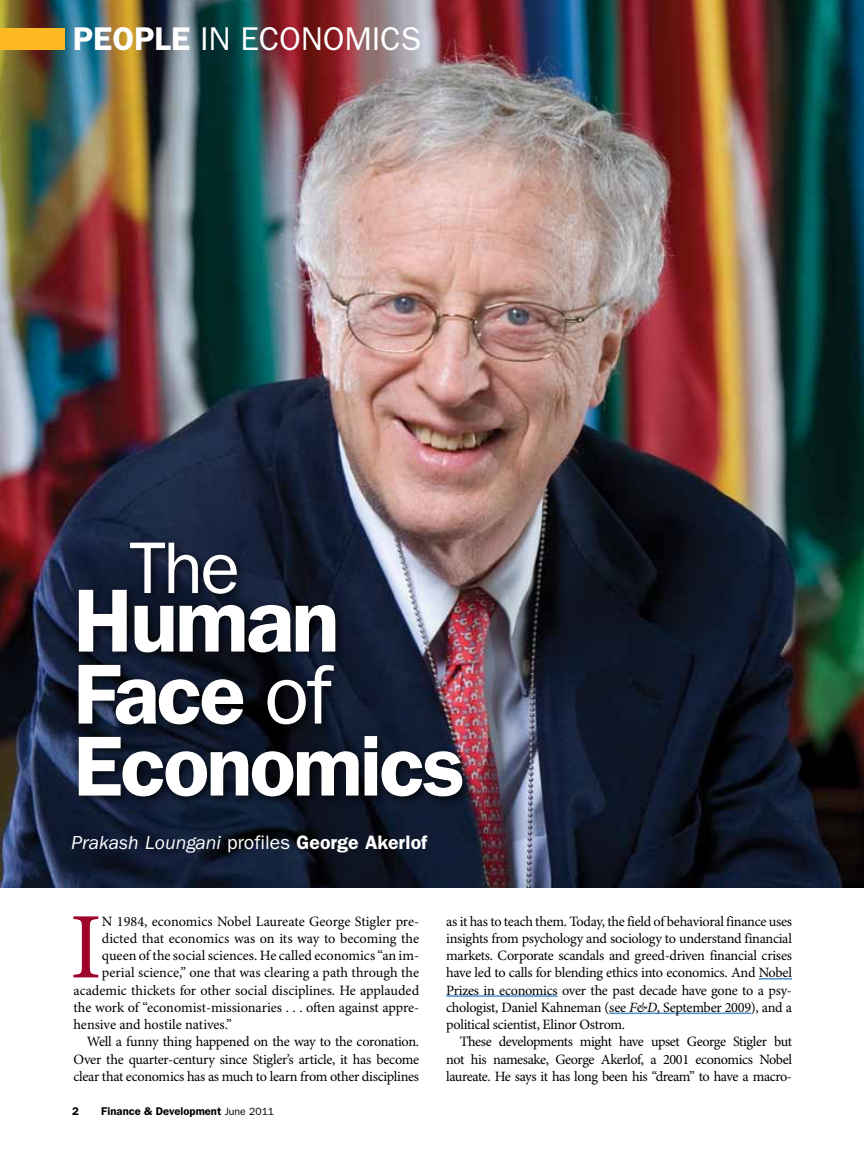
<style>
.page{position:relative;width:864px;height:1161px;background:#fff}
.page>*{position:absolute;margin:0;border:0;box-sizing:border-box;transform-origin:0 0}
.t1{font:93.9px "Minion Pro";color:#9e032a}
.t2{font:600 90px "ITC Franklin Gothic Std";color:#fff}
.t3{font:600 85.5px/72px "ITC Franklin Gothic Std";color:#fff}
.t4{font:73.5px "ITC Franklin Gothic Std";color:#fff}
.t5{font:33px "ITC Franklin Gothic Std";color:#fff}
.t6{font:600 33px "ITC Franklin Gothic Std";color:#fff}
.t7{font:italic 19.5px "ITC Franklin Gothic Std";color:#fff}
.t8{font:14.25px/17.2px "Minion Pro";letter-spacing:-.01em;color:#000;text-align:justify}
.t9{font:600 11.25px "ITC Franklin Gothic Std";color:#000}
.s1{font-weight:400;font-size:84px}
.s2{font-style:normal}
.s3{font-weight:600;font-style:normal}
.s4{font-weight:400;font-size:10.5px}
.s5{font-style:italic}
</style>
<div class="page">
<img style="left:0;top:0;width:864px;height:887px">
<hr style="left:759px;top:978px;width:33px;height:2px;background:#5091cd">
<hr style="left:446px;top:995px;width:111px;height:2px;background:#5091cd">
<hr style="left:609px;top:1013px;width:142px;height:1px;background:#5091cd">
<div style="left:0;top:28px;width:64px;height:21px;background:#fdb924"></div>
<div style="left:73px;top:538px;width:400px;height:270px;background:#000;opacity:.75"></div>
<h3 class="t6" style="left:73px;top:19px;width:21px">PEOPLE</h3>
<h3 class="t5" style="left:200px;top:19px;width:223px">IN ECONOMICS</h3>
<h3 class="t4" style="left:129px;top:526px;width:112px">The</h3>
<h2 class="t2" style="left:73px;top:568px;width:268px">Human</h2>
<h3 class="t3" style="left:73px;top:658px;width:393px">Face <span class="s1">of<br></span>Economics</h3>
<h3 class="t7" style="left:71px;top:831px;width:357px">Prakash Loungani <span class="s2">profiles</span> <span class="s3">George Akerlof</span></h3>
<h1 class="t1" style="left:70px;top:891px;width:34px">I</h1>
<p class="t8" style="left:102px;top:913px;width:319px">N 1984, economics Nobel Laureate George Stigler pre-</p>
<p class="t8" style="left:102px;top:930px;width:319px">dicted that economics was on its way to becoming the</p>
<p class="t8" style="left:102px;top:948px;width:319px">queen of the social sciences. He called economics “an im-</p>
<p class="t8" style="left:102px;top:965px;width:319px">perial science,” one that was clearing a path through the</p>
<p class="t8" style="left:73px;top:982px;width:347px">academic thickets for other social disciplines. He applauded</p>
<p class="t8" style="left:73px;top:999px;width:347px">the work of “economist-missionaries . . . often against appre-</p>
<p class="t8" style="left:73px;top:1017px;width:160px">hensive and hostile natives.”</p>
<p class="t8" style="left:87px;top:1034px;width:334px">Well a funny thing happened on the way to the coronation.</p>
<p class="t8" style="left:73px;top:1051px;width:347px">Over the quarter-century since Stigler’s article, it has become</p>
<p class="t8" style="left:73px;top:1068px;width:347px">clear that economics has as much to learn from other disciplines</p>
<p class="t9" style="left:72px;top:1104px;width:8px">2</p>
<p class="t9" style="left:101px;top:1104px;width:175px">Finance &amp; Development <span class="s4">June 2011</span></p>
<p class="t8" style="left:446px;top:913px;width:347px">as it has to teach them. Today, the field of behavioral finance uses insights from psychology and sociology to understand financial markets. Corporate scandals and greed-driven financial crises have led to calls for blending ethics into economics. And Nobel Prizes in economics over the past decade have gone to a psy&shy;chologist, Daniel Kahneman (see <span class="s5">F&amp;D</span>, September 2009), and a political scientist, Elinor Ostrom.</p>
<p class="t8" style="left:446px;top:1034px;width:347px;text-indent:13px">These developments might have upset George Stigler but not his namesake, George Akerlof, a 2001 economics Nobel laureate. He says it has long been his “dream” to have a macro-</p>
</div>
